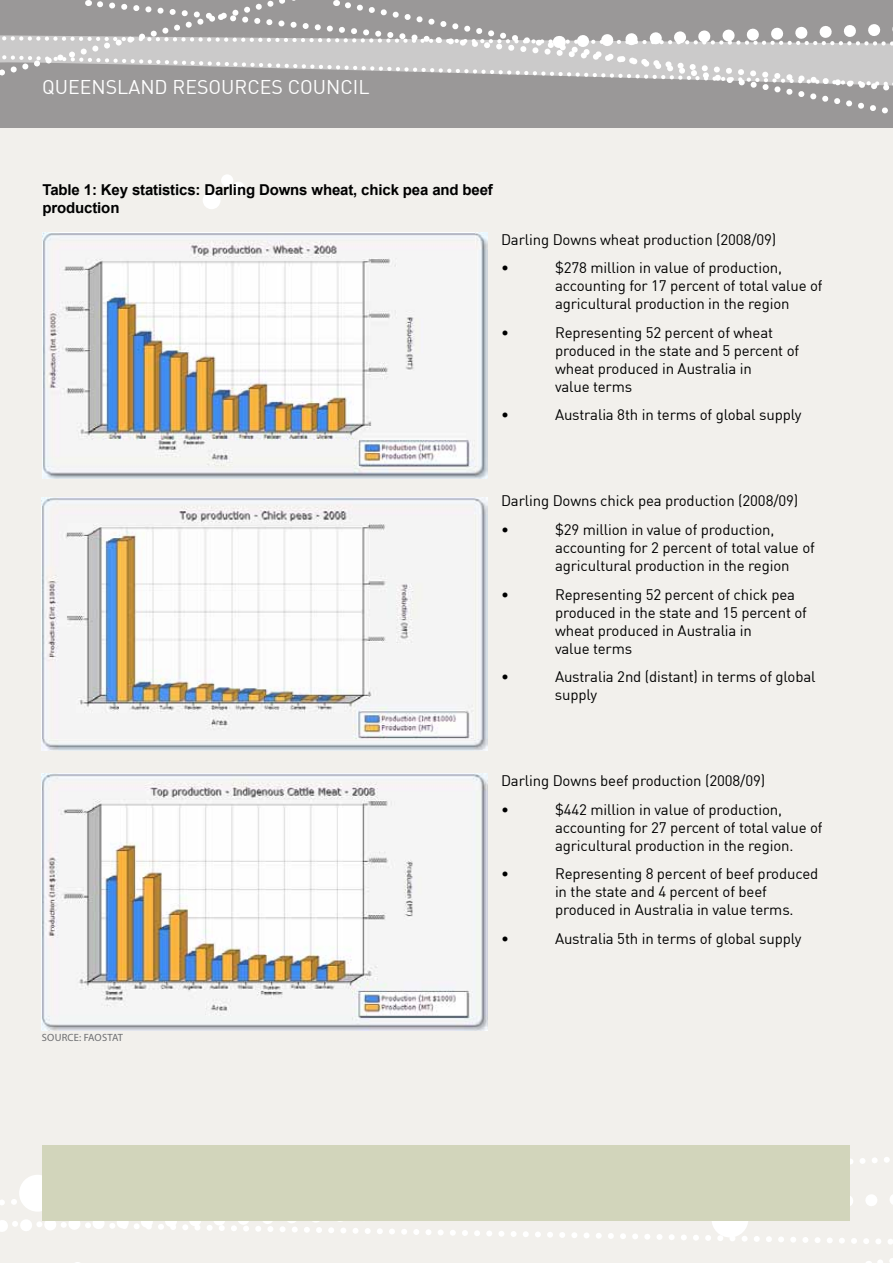
<style>
.page{position:relative;width:893px;height:1263px;background:#f2f0ec}
.page>*{position:absolute;margin:0;border:0;box-sizing:border-box;transform-origin:0 0}
.t1{font:19.5px "DIN";color:#fff}
.t2{font:15px/18px "DIN";letter-spacing:-.01em;color:#000}
.t3{font:700 15px/18px "Arial";letter-spacing:-.01em;color:#000}
.t4{font:10.5px "Myriad Pro";letter-spacing:.02em;color:#6d6e71}
</style>
<div class="page">
<div style="left:203px;top:191px;width:18px;height:18px;background:#fff;border-radius:50%"></div>
<svg style="left:0;top:1145px;width:893px;height:118px"></svg>
<div style="left:0;top:83px;width:93px;height:30px;background:#9a9898"></div>
<svg style="left:93px;top:83px;width:248px;height:113px"></svg>
<div style="left:341px;top:83px;width:552px;height:45px;background:#9a9898"></div>
<svg style="left:0;top:0;width:893px;height:83px;background:#b5b3b3"></svg>
<img style="left:43px;top:233px;width:444px;height:245px">
<img style="left:42px;top:497px;width:445px;height:253px">
<img style="left:41px;top:774px;width:446px;height:256px">
<div style="left:43px;top:1145px;width:807px;height:75px;background:#d2d5bb"></div>
<h1 class="t1" style="left:42px;top:75px;width:329px">Queensland ResoU Rces Council</h1>
<p class="t3" style="left:43px;top:181px;width:452px">Table 1: Key statistics: Darling Downs wheat, chick pea and beef production</p>
<p class="t2" style="left:501px;top:224px;width:277px;line-height:28.7px">Darling Downs wheat production (2008/09) •</p>
<p class="t2" style="left:555px;top:258px;width:269px">$278 million in value of production, accounting for 17 percent of total value of agricultural production in the region</p>
<p class="t2" style="left:501px;top:323px;width:9px">•</p>
<p class="t2" style="left:555px;top:323px;width:246px">Representing 52 percent of wheat produced in the state and 5 percent of wheat produced in Australia in<br>value terms</p>
<p class="t2" style="left:501px;top:406px;width:9px">•</p>
<p class="t2" style="left:555px;top:406px;width:248px">Australia 8th in terms of global supply</p>
<p class="t2" style="left:501px;top:486px;width:299px;line-height:28.7px">Darling Downs chick pea production (2008/09) •</p>
<p class="t2" style="left:555px;top:520px;width:261px">$29 million in value of production, accounting for 2 percent of total value of agricultural production in the region</p>
<p class="t2" style="left:501px;top:585px;width:9px">•</p>
<p class="t2" style="left:555px;top:585px;width:253px">Representing 52 percent of chick pea produced in the state and 15 percent of wheat produced in Australia in<br>value terms</p>
<p class="t2" style="left:501px;top:667px;width:9px">•</p>
<p class="t2" style="left:555px;top:667px;width:262px">Australia 2nd (distant) in terms of global supply</p>
<p class="t2" style="left:501px;top:766px;width:266px;line-height:28.7px">Darling Downs beef production (2008/09) •</p>
<p class="t2" style="left:555px;top:800px;width:269px">$442 million in value of production, accounting for 27 percent of total value of agricultural production in the region.</p>
<p class="t2" style="left:501px;top:865px;width:9px">•</p>
<p class="t2" style="left:555px;top:865px;width:265px">Representing 8 percent of beef produced in the state and 4 percent of beef produced in Australia in value terms.</p>
<p class="t2" style="left:501px;top:929px;width:9px">•</p>
<p class="t2" style="left:555px;top:929px;width:248px">Australia 5th in terms of global supply</p>
<p class="t4" style="left:42px;top:1031px;width:83px">SOURCE: FAOSTAT</p>
</div>
